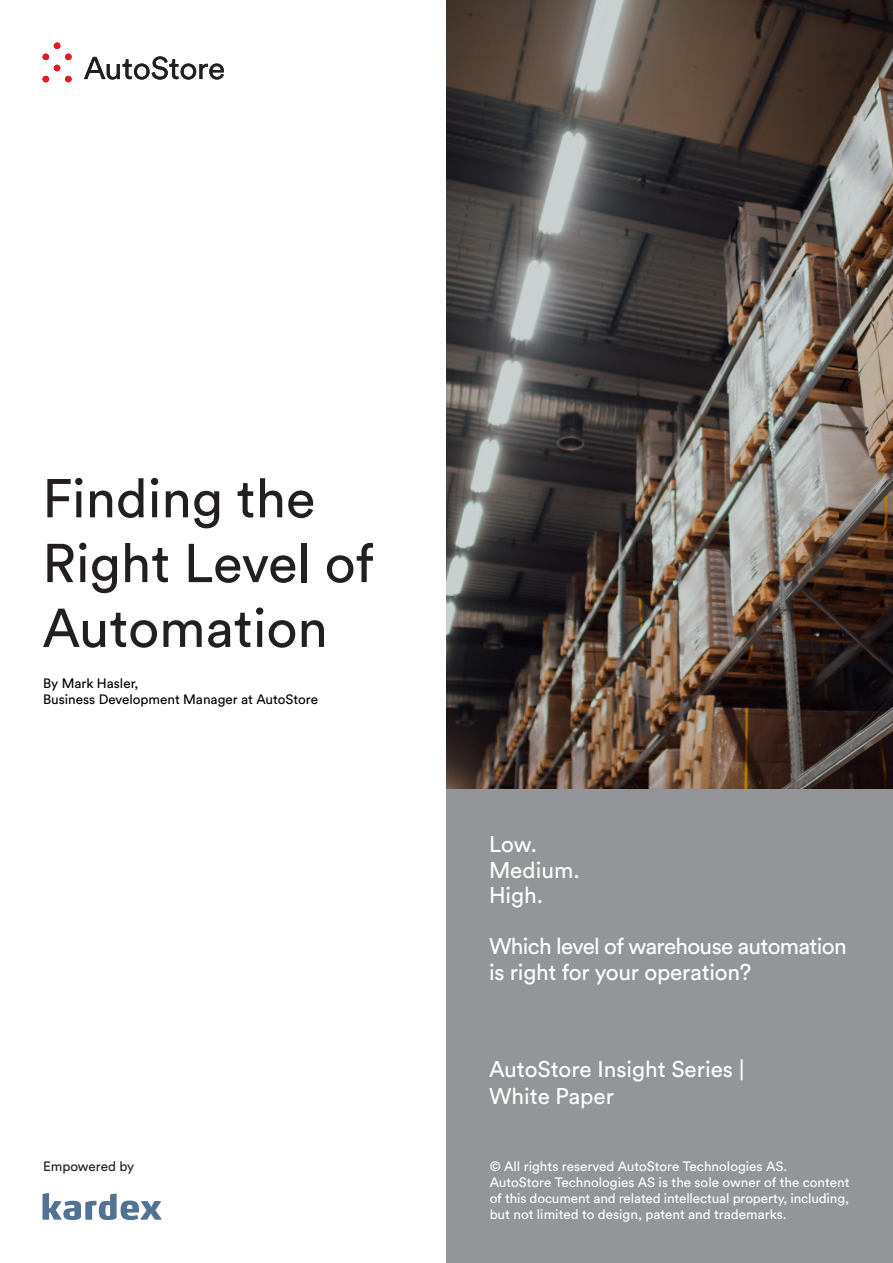
<style>
.page{position:relative;width:893px;height:1263px;background:#fff}
.page>*{position:absolute;margin:0;border:0;box-sizing:border-box;transform-origin:0 0}
.t1{font:54px/64.8px "Circular Std";color:#231f20}
.t2{font:22.5px/25.5px "Circular Std";letter-spacing:-.03em;color:#fff}
.t3{font:22.5px "Circular Std";letter-spacing:-.01em;color:#fff}
.t4{font:13.5px/16.2px "Circular Std";color:#fff;text-align:justify}
.t5{font:13.5px "Circular Std";color:#000}
.t6{font:13.5px "Circular Std";letter-spacing:-.005em;color:#231f20}
</style>
<div class="page">
<img style="left:446px;top:0;width:447px;height:789px">
<div style="left:446px;top:789px;width:447px;height:474px;background:#939598"></div>
<svg style="left:84px;top:56px;width:140px;height:24px"></svg>
<div style="left:65px;top:76px;width:7px;height:6px;background:#e21a21;border-radius:50%"></div>
<svg style="left:43px;top:43px;width:17px;height:39px"></svg>
<div style="left:65px;top:54px;width:7px;height:6px;background:#e21a21;border-radius:50%"></div>
<svg style="left:43px;top:1193px;width:119px;height:27px"></svg>
<p class="t1" style="left:43px;top:465px;width:333px">Finding the<br>Right Level of</p>
<p class="t1" style="left:43px;top:595px;width:287px">Automation</p>
<p class="t5" style="left:43px;top:675px;width:97px">By Mark Hasler,</p>
<p class="t5" style="left:43px;top:691px;width:276px">Business Development Manager at AutoStore</p>
<p class="t6" style="left:43px;top:1158px;width:93px">Empowered by</p>
<p class="t3" style="left:489px;top:831px;width:50px">Low.</p>
<p class="t3" style="left:489px;top:856px;width:92px">Medium.</p>
<p class="t3" style="left:489px;top:882px;width:56px">High.</p>
<p class="t2" style="left:489px;top:933px;width:359px">Which level of warehouse automation is right for your operation?</p>
<p class="t3" style="left:489px;top:1056px;width:257px">AutoStore Insight Series |</p>
<p class="t3" style="left:489px;top:1083px;width:126px">White Paper</p>
<p class="t4" style="left:490px;top:1158px;width:299px">© All rights reserved AutoStore Technologies AS.</p>
<p class="t4" style="left:490px;top:1174px;width:361px">AutoStore Technologies AS is the sole owner of the content of this document and related intellectual property, including, but not limited to design, patent and trademarks.</p>
</div>
